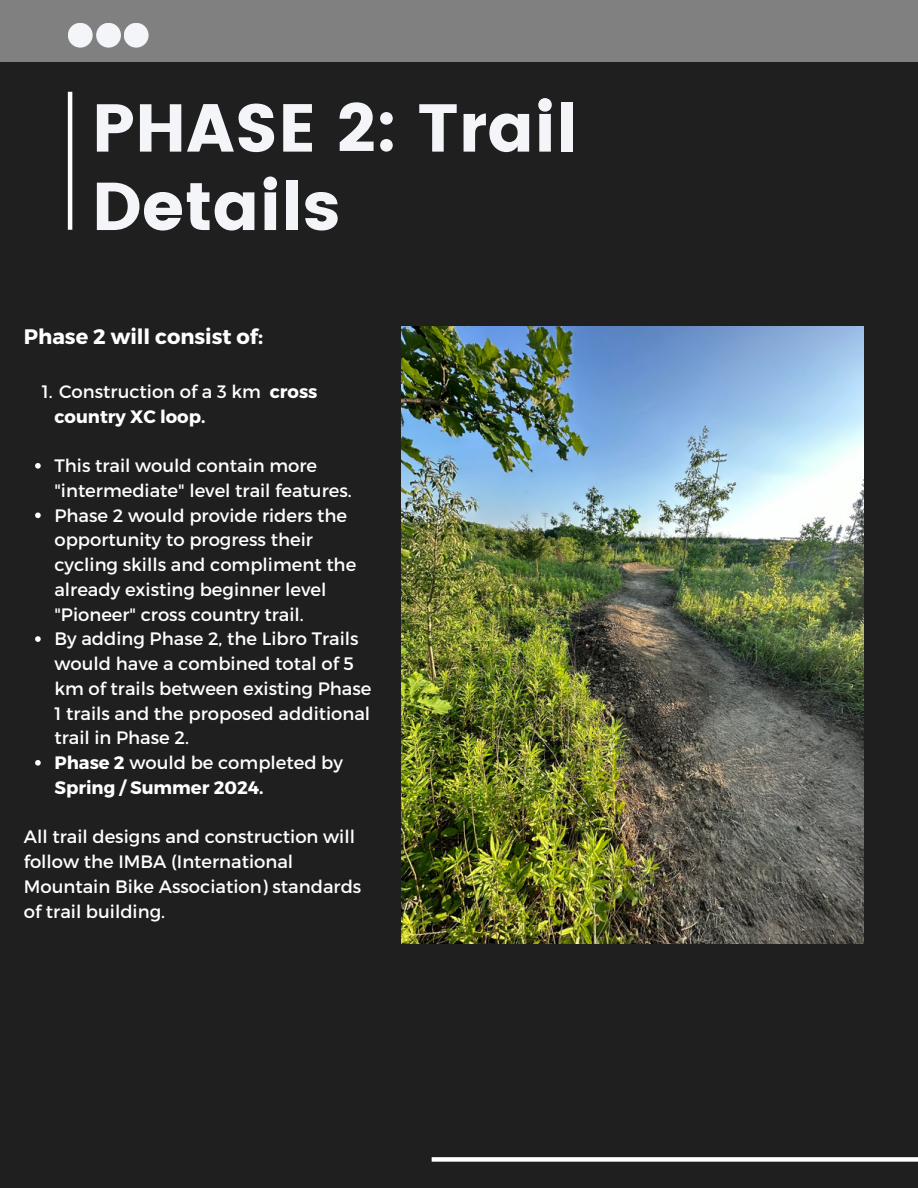
<style>
.page{position:relative;width:918px;height:1188px;background:#1f1f1f}
.page>*{position:absolute;margin:0;border:0;box-sizing:border-box;transform-origin:0 0}
.t1{font:67.5px/78.4px "Poppins";color:#f3f5f9}
.t2{font:700 21px "Montserrat";color:#fff}
.t3{font:18px/24.8px "Montserrat";color:#fff}
.t4{font:700 18px/24.8px "Montserrat";color:#fff}
.s1{font-weight:700}
.s2{font-weight:400}
</style>
<div class="page">
<div style="left:0;top:0;width:918px;height:62px;background:#808080"></div>
<div style="left:68px;top:23px;width:25px;height:25px;background:#f3f5f9;border-radius:50%"></div>
<div style="left:96px;top:23px;width:25px;height:25px;background:#f3f5f9;border-radius:50%"></div>
<div style="left:124px;top:23px;width:25px;height:25px;background:#f3f5f9;border-radius:50%"></div>
<hr style="left:68px;top:92px;width:4px;height:138px;background:#fff">
<div style="left:432px;top:1157px;width:486px;height:5px;background:#fff"></div>
<img style="left:401px;top:327px;width:463px;height:616px">
<svg style="left:35px;top:463px;width:6px;height:6px"></svg>
<svg style="left:35px;top:513px;width:6px;height:5px"></svg>
<svg style="left:35px;top:636px;width:6px;height:6px"></svg>
<svg style="left:35px;top:760px;width:6px;height:6px"></svg>
<p class="t1" style="left:92px;top:89px;width:487px">PHASE 2: Trail<br>Details</p>
<p class="t2" style="left:24px;top:323px;width:241px">Phase 2 will consist of:</p>
<p class="t3" style="left:54px;top:378px;width:265px;text-indent:-13px">1. Construction of a 3 km <span class="s1">cross country XC loop.</span></p>
<p class="t3" style="left:54px;top:452px;width:299px">This trail would contain more "intermediate" level trail features.</p>
<p class="t3" style="left:54px;top:502px;width:303px">Phase 2 would provide riders the opportunity to progress their cycling skills and compliment the already existing beginner level "Pioneer" cross country trail.</p>
<p class="t3" style="left:54px;top:626px;width:319px">By adding Phase 2, the Libro Trails would have a combined total of 5 km of trails between existing Phase<br>1 trails and the proposed additional trail in Phase 2.</p>
<p class="t4" style="left:54px;top:749px;width:290px">Phase 2 <span class="s2">would be completed by<br></span>Spring / Summer 2024.</p>
<p class="t3" style="left:24px;top:824px;width:339px">All trail designs and construction will follow the IMBA (International<br>Mountain Bike Association) standards of trail building.</p>
</div>
